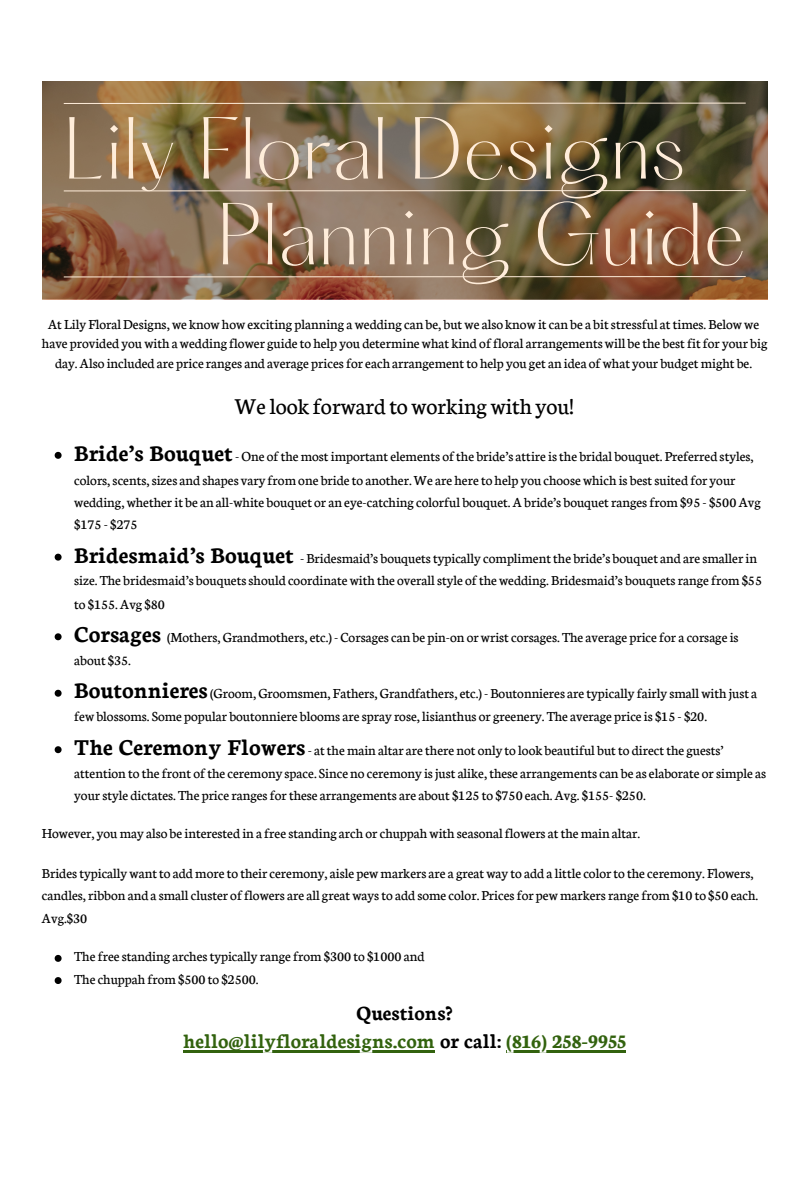
<style>
.page{position:relative;width:810px;height:1181px;background:#fff}
.page>*{position:absolute;margin:0;border:0;box-sizing:border-box;transform-origin:0 0}
.t1{font:300 76.8px "Hatton";color:#ffedda}
.t2{font:24.15px "Neuton";color:#000}
.t3{font:700 21.45px "Neuton";color:#32620e}
.t4{font:700 21.45px "Neuton";color:#000}
.t5{font:14.85px/22.6px "Neuton";color:#000}
.s1{font-weight:700;font-size:24.15px}
.s2{color:#000}
</style>
<div class="page">
<hr style="left:183px;top:1050px;width:252px;height:2px;background:#32620e">
<hr style="left:506px;top:1050px;width:120px;height:2px;background:#32620e">
<img style="left:42px;top:81px;width:725px;height:218px">
<hr style="left:64px;top:103px;width:682px;height:1px;background:#ffedda">
<hr style="left:64px;top:190px;width:682px;height:1px;background:#ffedda">
<hr style="left:64px;top:276px;width:682px;height:1px;background:#ffedda">
<svg style="left:55px;top:452px;width:7px;height:7px"></svg>
<svg style="left:55px;top:553px;width:7px;height:7px"></svg>
<svg style="left:55px;top:633px;width:7px;height:7px"></svg>
<svg style="left:55px;top:689px;width:7px;height:7px"></svg>
<svg style="left:55px;top:746px;width:7px;height:7px"></svg>
<svg style="left:55px;top:954px;width:7px;height:7px"></svg>
<svg style="left:55px;top:977px;width:7px;height:7px"></svg>
<p class="t1" style="left:64px;top:112px;width:623px">Lily Floral Designs</p>
<p class="t1" style="left:218px;top:198px;width:530px">Planning Guide</p>
<p class="t5" style="left:42px;top:314px;width:727px;line-height:19.2px;text-align:center">At Lily FloralDesigns,we knowhowexciting planning awedding can be, butwe also knowitcan be a bitstressful attimes. Belowwe have provided youwith awedding flower guideto help you determinewhat kind offloral arrangementswill bethe bestfitfor your big day.Also included are priceranges and average pricesforeach arrangementto help you get an idea ofwhat your budgetmight be.</p>
<p class="t2" style="left:235px;top:389px;width:341px">We look forward to working with you!</p>
<p class="t5" style="left:74px;top:444px;width:688px"><span class="s1">Bride’s Bouquet</span> -One ofthemostimportantelements ofthe bride’s attireisthe bridal bouquet. Preferred styles, colors,scents,sizes and shapes vary fromone brideto another.We are hereto help you choosewhich is bestsuited for your wedding,whetherit be an all-white bouquet or an eye-catching colorful bouquet.Abride’s bouquetrangesfrom$95 - $500Avg $175 - $275</p>
<p class="t5" style="left:74px;top:546px;width:689px"><span class="s1">Bridesmaid’s Bouquet</span> - Bridesmaid’s bouquetstypically complimentthe bride’s bouquet and aresmallerin size. The bridesmaid’s bouquetsshould coordinatewith the overallstyle ofthewedding. Bridesmaid’s bouquetsrangefrom$55 to $155.Avg $80</p>
<p class="t5" style="left:74px;top:624px;width:666px;line-height:23.2px"><span class="s1">Corsages</span> (Mothers,Grandmothers,etc.) - Corsagescan be pin-on orwristcorsages. The average pricefor a corsageis about $35.</p>
<p class="t5" style="left:74px;top:680px;width:685px;line-height:23.2px"><span class="s1">Boutonnieres</span> (Groom,Groomsmen, Fathers,Grandfathers,etc.) - Boutonnieres aretypically fairly smallwith just a fewblossoms. Some popular boutonniere blooms arespray rose, lisianthus or greenery. The average priceis $15 - $20.</p>
<p class="t5" style="left:74px;top:737px;width:693px"><span class="s1">The Ceremony Flowers</span> - atthemain altar arethere not only to look beautiful butto directthe guests’ attention to thefront oftheceremony space. Since no ceremony isjust alike,these arrangementscan be aselaborate orsimple as yourstyle dictates. The pricerangesforthese arrangements are about $125 to $750 each.Avg. $155- $250.</p>
<p class="t5" style="left:42px;top:821px;width:600px">However, youmay also beinterested in a freestanding arch orchuppahwith seasonalflowers atthemain altar.</p>
<p class="t5" style="left:42px;top:860px;width:718px">Bridestypicallywantto addmoreto theirceremony, aisle pewmarkers are a greatway to add a littlecolorto theceremony. Flowers, candles,ribbon and a smallcluster offlowers are all greatwaysto add somecolor. Pricesfor pewmarkersrangefrom$10 to $50 each.<br>Avg.$30</p>
<p class="t5" style="left:74px;top:944px;width:352px">Thefreestanding archestypically rangefrom$300 to $1000 and</p>
<p class="t5" style="left:74px;top:966px;width:186px">Thechuppah from$500 to $2500.</p>
<p class="t4" style="left:357px;top:997px;width:98px">Questions?</p>
<p class="t3" style="left:183px;top:1026px;width:445px">hello@lilyfloraldesigns.com <span class="s2">or call:</span> (816) 258-9955</p>
</div>
